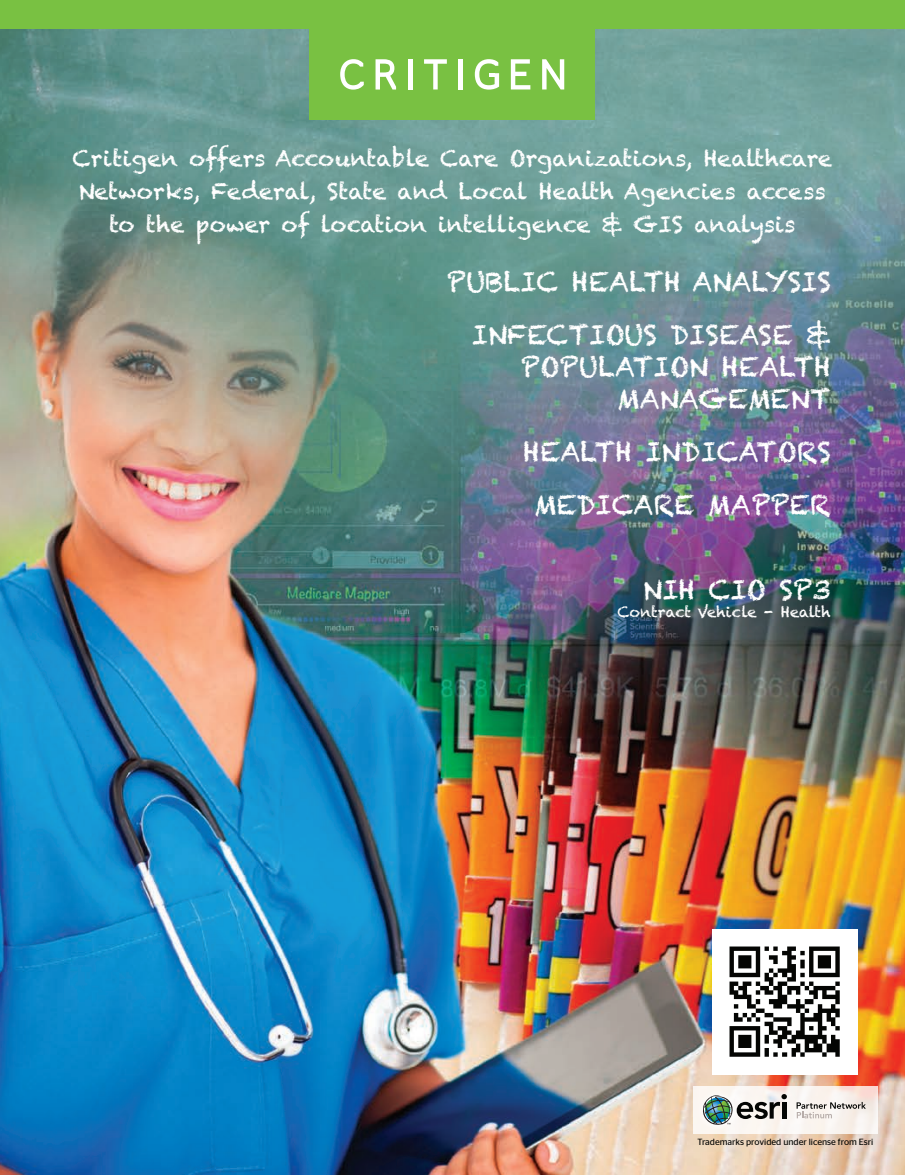
<style>
.page{position:relative;width:905px;height:1175px;background:#fff}
.page>*{position:absolute;margin:0;border:0;box-sizing:border-box;transform-origin:0 0}
.t1{font:27px/52.8px "Chalkduster";color:#fff;text-align:right}
.t2{font:22.5px/33px "Chalkduster";color:#fff;text-align:center}
.t3{font:15px "Chalkduster";color:#fff}
.t4{font:9px "Stag Sans";color:#040503}
</style>
<div class="page">
<img style="left:0;top:29px;width:904px;height:1145px">
<div style="left:0;top:0;width:904px;height:29px;background:#79c142"></div>
<div style="left:309px;top:29px;width:286px;height:91px;background:#79c142"></div>
<svg style="left:692px;top:1086px;width:185px;height:47px;fill:#faf4f0"></svg>
<svg style="left:542px;top:59px;width:22px;height:30px"></svg>
<svg style="left:340px;top:59px;width:24px;height:31px"></svg>
<svg style="left:375px;top:59px;width:21px;height:31px"></svg>
<svg style="left:511px;top:59px;width:19px;height:30px"></svg>
<div style="left:458px;top:59px;width:5px;height:30px;background:#fff"></div>
<svg style="left:424px;top:59px;width:23px;height:30px"></svg>
<hr style="left:408px;top:59px;width:4px;height:30px;background:#fff">
<svg style="left:475px;top:59px;width:24px;height:31px"></svg>
<div style="left:698px;top:1090px;width:39px;height:39px;background:#fcf7f3;border-radius:50%"></div>
<svg style="left:701px;top:1094px;width:85px;height:31px"></svg>
<svg style="left:796px;top:1101px;width:69px;height:17px"></svg>
<img style="left:712px;top:929px;width:145px;height:146px">
<p class="t2" style="left:73px;top:141px;width:761px">Critigen offers Accountable Care Organizations, Healthcare<br>Networks, Federal, State and Local Health Agencies access to the power of location intelligence &amp; GIS analysis</p>
<p class="t1" style="left:447px;top:255px;width:385px">PUBLIC HEALTH ANALYSIS<br>INFECTIOUS DISEASE &amp;</p>
<p class="t1" style="left:521px;top:350px;width:311px;line-height:32.4px">POPULATION HEALTH<br>MANAGEMENT</p>
<p class="t1" style="left:523px;top:425px;width:309px;text-align:center">HEALTH INDICATORS<br>MEDICARE MAPPER</p>
<p class="t1" style="left:643px;top:563px;width:189px">NIH CIO SP3</p>
<p class="t3" style="left:617px;top:603px;width:215px">Contract Vehicle - Health</p>
<p class="t4" style="left:697px;top:1136px;width:177px">Trademarks provided under license from Esri</p>
</div>
